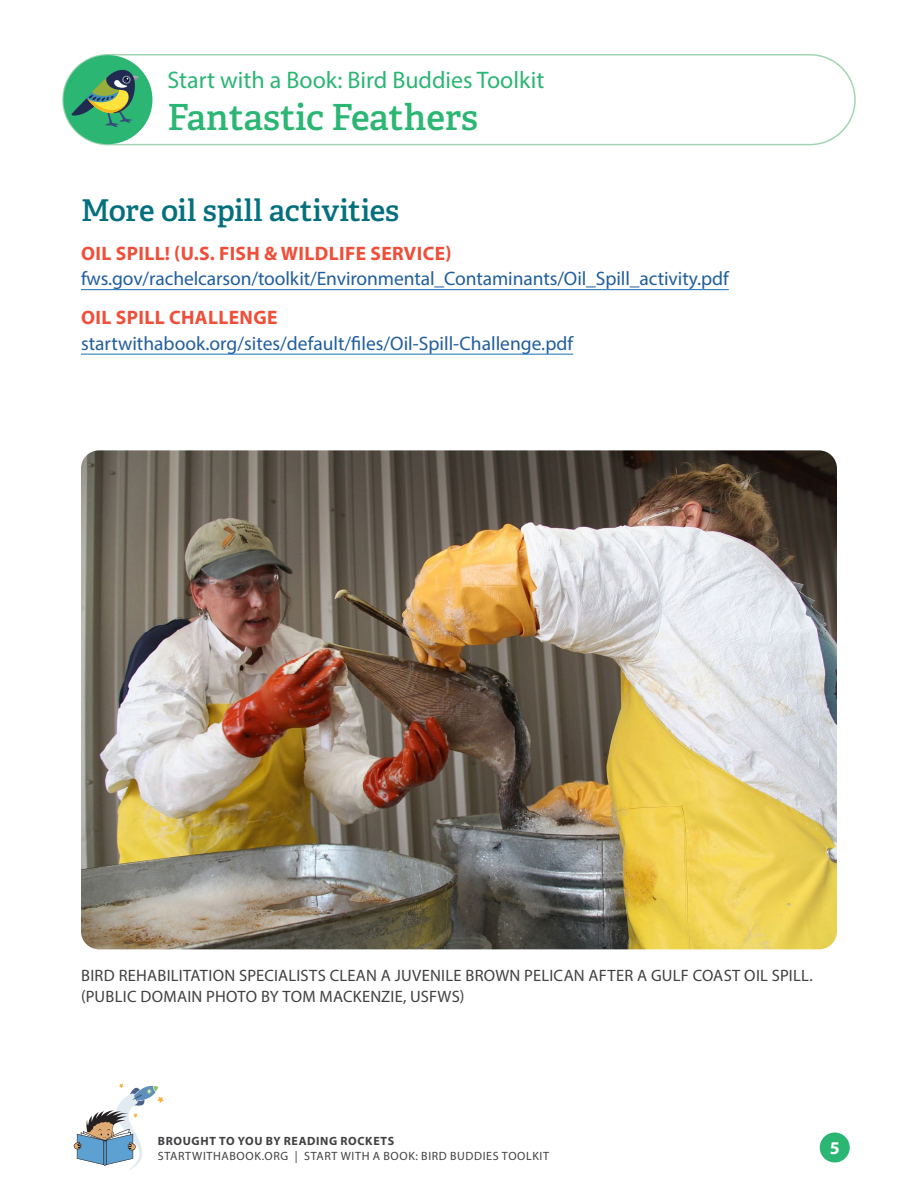
<style>
.page{position:relative;width:918px;height:1188px;background:#fff}
.page>*{position:absolute;margin:0;border:0;box-sizing:border-box;transform-origin:0 0}
.t1{font:600 36px "Adelle";letter-spacing:-.005em;color:#2bb673}
.t2{font:600 30px "Adelle";letter-spacing:-.005em;color:#04707e}
.t3{font:24px "Myriad Pro";color:#2bb673}
.t4{font:19.5px "Myriad Pro";letter-spacing:-.005em;color:#215e9e}
.t5{font:700 19.5px "Myriad Pro";letter-spacing:.02em;color:#f04e39}
.t6{font:700 18px "Myriad Pro";color:#fff}
.t7{font:16.5px/21px "Myriad Pro";letter-spacing:.01em;color:#414042}
.t8{font:12px "Myriad Pro";letter-spacing:.055em;color:#414042}
.t9{font:700 12px "Myriad Pro";letter-spacing:.055em;color:#414042}
</style>
<div class="page">
<div style="left:820px;top:1132px;width:30px;height:30px;background:#2bb673;border-radius:50%"></div>
<div style="left:62px;top:54px;width:794px;height:91px;border:2px solid #a1d5b2;border-radius:45px"></div>
<div style="left:63px;top:55px;width:89px;height:89px;background:#2bb673;border-radius:50%"></div>
<svg style="left:71px;top:68px;width:68px;height:59px"></svg>
<svg style="left:74px;top:1084px;width:90px;height:87px"></svg>
<hr style="left:81px;top:289px;width:648px;height:1px;background:#1171b9">
<hr style="left:81px;top:354px;width:492px;height:1px;background:#1171b9">
<img style="left:81px;top:450px;width:756px;height:499px">
<p class="t3" style="left:167px;top:65px;width:378px">Start with a Book: Bird Buddies Toolkit</p>
<h1 class="t1" style="left:167px;top:94px;width:312px">Fantastic Feathers</h1>
<h2 class="t2" style="left:81px;top:191px;width:320px">More oil spill activities</h2>
<p class="t5" style="left:81px;top:240px;width:372px">OIL SPILL! (U.S. FISH &amp; WILDLIFE SERVICE)</p>
<p class="t4" style="left:81px;top:267px;width:649px">fws.gov/rachelcarson/toolkit/Environmental_Contaminants/Oil_Spill_activity.pdf</p>
<p class="t5" style="left:81px;top:305px;width:198px">OIL SPILL CHALLENGE</p>
<p class="t4" style="left:81px;top:331px;width:494px">startwithabook.org/sites/default/files/Oil-Spill-Challenge.pdf</p>
<p class="t7" style="left:81px;top:965px;width:733px">BIRD REHABILITATION SPECIALISTS CLEAN A JUVENILE BROWN PELICAN AFTER A GULF COAST OIL SPILL. (PUBLIC DOMAIN PHOTO BY TOM MACKENZIE, USFWS)</p>
<p class="t9" style="left:158px;top:1133px;width:238px">BROUGHT TO YOU BY READING ROCKETS</p>
<p class="t8" style="left:158px;top:1148px;width:393px">STARTWITHABOOK.ORG | START WITH A BOOK: BIRD BUDDIES TOOLKIT</p>
<p class="t6" style="left:830px;top:1136px;width:11px">5</p>
</div>
